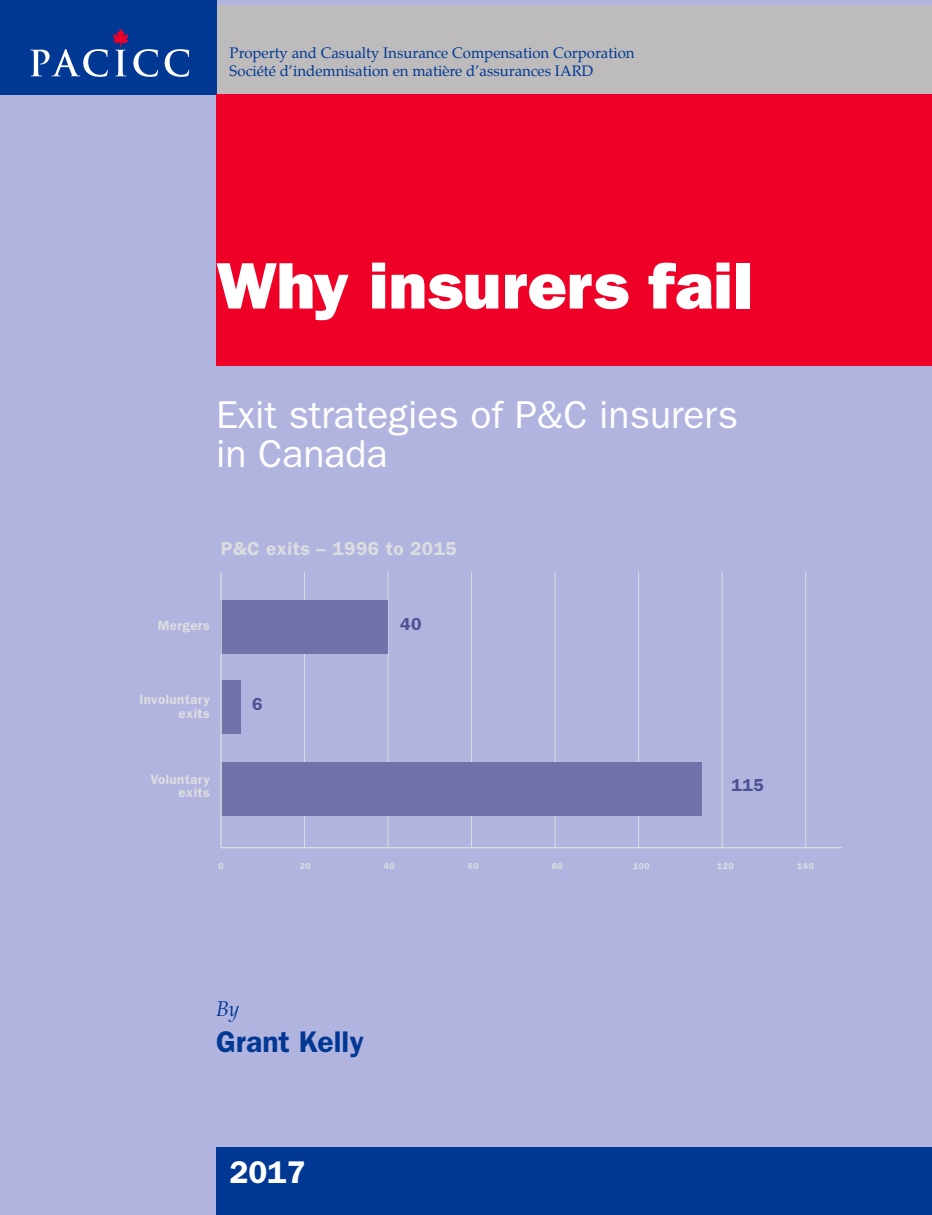
<style>
.page{position:relative;width:932px;height:1215px;background:#b1b4df}
.page>*{position:absolute;margin:0;border:0;box-sizing:border-box;transform-origin:0 0}
.t1{font:66px "ITC Franklin Gothic Std Hvy";color:#fff}
.t2{font:39px/39px "ITC Franklin Gothic Std";color:#fff}
.t3{font:600 31.5px "ITC Franklin Gothic Std";color:#fff}
.t4{font:600 30px "ITC Franklin Gothic Std";color:#003894}
.t5{font:italic 21px "Palatino";color:#003894}
.t6{font:600 18.9px "ITC Franklin Gothic Std";letter-spacing:.025em;color:#dcdddf}
.t7{font:600 17.55px "ITC Franklin Gothic Std";color:#4e5294}
.t8{font:15px/18px "Palatino";color:#003894}
.t9{font:600 13.5px/13.5px "ITC Franklin Gothic Std";letter-spacing:.025em;color:#dcdddf;text-align:right}
.t10{font:600 8.7px "ITC Franklin Gothic Std";letter-spacing:.05em;color:#dcdddf}
</style>
<div class="page">
<div style="left:216px;top:5px;width:716px;height:89px;background:#bdbbbb"></div>
<div style="left:0;top:0;width:216px;height:94px;background:#003894"></div>
<svg style="left:165px;top:49px;width:24px;height:28px"></svg>
<svg style="left:30px;top:29px;width:128px;height:48px"></svg>
<div style="left:216px;top:94px;width:716px;height:272px;background:#ef0027"></div>
<div style="left:216px;top:1148px;width:716px;height:67px;background:#003894"></div>
<svg style="left:220px;top:571px;width:621px;height:278px"></svg>
<p class="t8" style="left:230px;top:44px;width:406px">Property and Casualty Insurance Compensation Corporation<br>Société d’indemnisation en matière d’assurances IARD</p>
<p class="t1" style="left:216px;top:247px;width:538px">Why insurers fail</p>
<p class="t2" style="left:216px;top:396px;width:523px">Exit strategies of P&amp;C insurers in Canada</p>
<p class="t6" style="left:221px;top:537px;width:237px">P&amp;C exits – 1996 to 2015</p>
<p class="t9" style="left:158px;top:618px;width:53px">Mergers</p>
<p class="t7" style="left:400px;top:613px;width:23px">40</p>
<p class="t9" style="left:140px;top:693px;width:72px">Involuntary exits</p>
<p class="t7" style="left:252px;top:693px;width:12px">6</p>
<p class="t9" style="left:150px;top:772px;width:61px">Voluntary exits</p>
<p class="t7" style="left:731px;top:774px;width:34px">115</p>
<p class="t10" style="left:218px;top:861px;width:7px">0</p>
<p class="t10" style="left:300px;top:861px;width:12px">20</p>
<p class="t10" style="left:384px;top:861px;width:12px">40</p>
<p class="t10" style="left:468px;top:861px;width:12px">60</p>
<p class="t10" style="left:552px;top:861px;width:12px">80</p>
<p class="t10" style="left:633px;top:861px;width:18px">100</p>
<p class="t10" style="left:717px;top:861px;width:18px">120</p>
<p class="t10" style="left:797px;top:861px;width:18px">140</p>
<p class="t5" style="left:216px;top:992px;width:25px">By</p>
<p class="t4" style="left:216px;top:1024px;width:149px">Grant Kelly</p>
<p class="t3" style="left:230px;top:1153px;width:77px">2017</p>
</div>
